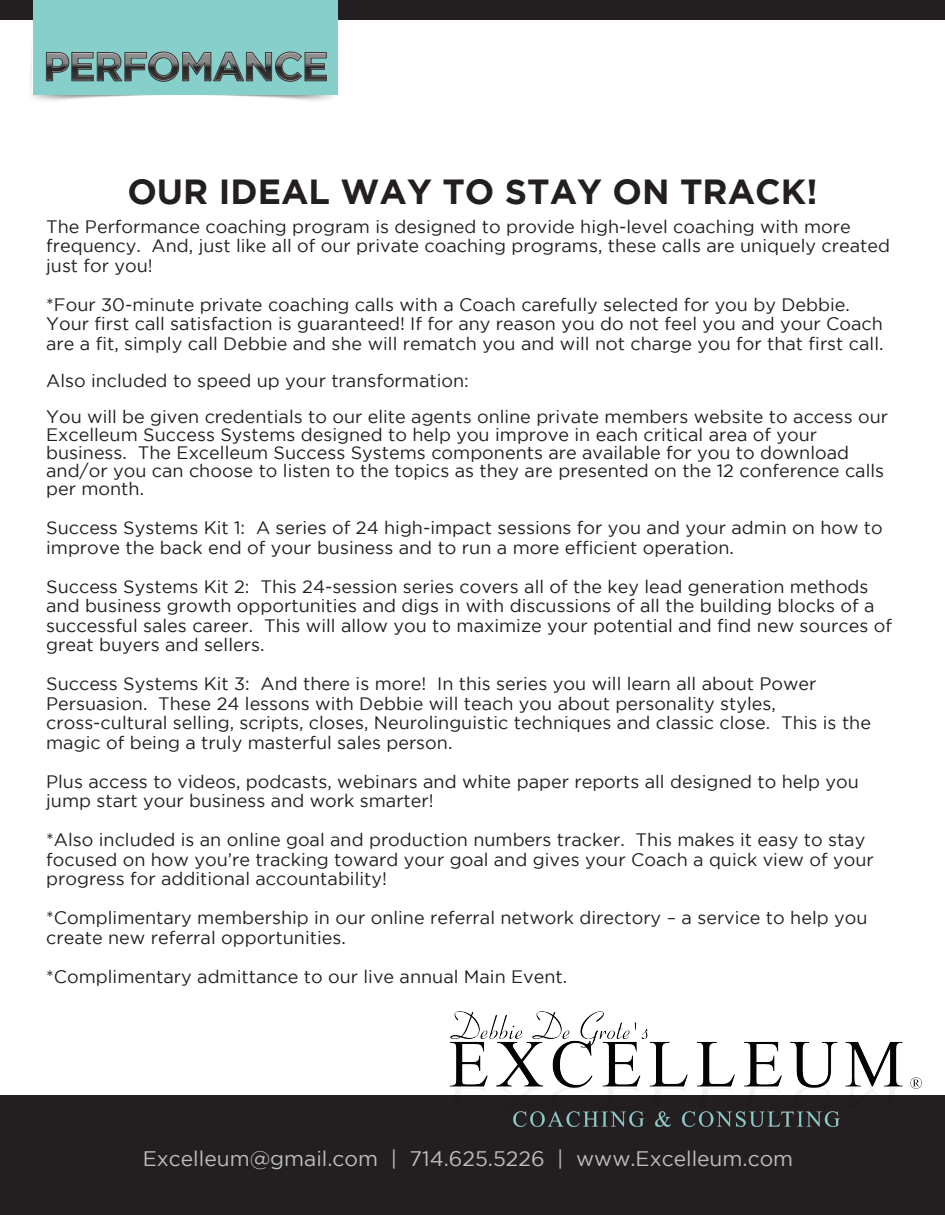
<style>
.page{position:relative;width:945px;height:1215px;background:#fff}
.page>*{position:absolute;margin:0;border:0;box-sizing:border-box;transform-origin:0 0}
.t1{font:700 34.8px "Gotham";color:#231f20}
.t2{font:21px "Gotham";color:#bcbdc0}
.t3{font:18px/19.5px "Gotham";color:#231f20}
</style>
<div class="page">
<div style="left:0;top:0;width:945px;height:20px;background:#231f20"></div>
<div style="left:0;top:1095px;width:945px;height:120px;background:#231f20"></div>
<img style="left:449px;top:1012px;width:472px;height:114px">
<div style="left:33px;top:0;width:305px;height:95px;background:#86cfca"></div>
<svg style="left:46px;top:51px;width:281px;height:31px"></svg>
<h1 class="t1" style="left:127px;top:171px;width:692px">OUR IDEAL WAY TO STAY ON TRACK!</h1>
<p class="t3" style="left:46px;top:216px;width:845px">The Performance coaching program is designed to provide high-level coaching with more frequency. And, just like all of our private coaching programs, these calls are uniquely created just for you!</p>
<p class="t3" style="left:46px;top:294px;width:839px">*Four 30-minute private coaching calls with a Coach carefully selected for you by Debbie.<br>Your first call satisfaction is guaranteed! If for any reason you do not feel you and your Coach are a fit, simply call Debbie and she will rematch you and will not charge you for that first call.</p>
<p class="t3" style="left:46px;top:363px;width:844px;line-height:36px">Also included to speed up your transformation:<br>You will be given credentials to our elite agents online private members website to access our</p>
<p class="t3" style="left:46px;top:426px;width:840px;line-height:18px">Excelleum Success Systems designed to help you improve in each critical area of your business. The Excelleum Success Systems components are available for you to download and/or you can choose to listen to the topics as they are presented on the 12 conference calls per month.</p>
<p class="t3" style="left:46px;top:518px;width:838px">Success Systems Kit 1: A series of 24 high-impact sessions for you and your admin on how to improve the back end of your business and to run a more efficient operation.</p>
<p class="t3" style="left:46px;top:576px;width:847px">Success Systems Kit 2: This 24-session series covers all of the key lead generation methods and business growth opportunities and digs in with discussions of all the building blocks of a successful sales career. This will allow you to maximize your potential and find new sources of great buyers and sellers.</p>
<p class="t3" style="left:46px;top:674px;width:826px">Success Systems Kit 3: And there is more! In this series you will learn all about Power Persuasion. These 24 lessons with Debbie will teach you about personality styles, cross-cultural selling, scripts, closes, Neurolinguistic techniques and classic close. This is the magic of being a truly masterful sales person.</p>
<p class="t3" style="left:46px;top:771px;width:814px">Plus access to videos, podcasts, webinars and white paper reports all designed to help you jump start your business and work smarter!</p>
<p class="t3" style="left:46px;top:830px;width:829px">*Also included is an online goal and production numbers tracker. This makes it easy to stay focused on how you’re tracking toward your goal and gives your Coach a quick view of your progress for additional accountability!</p>
<p class="t3" style="left:46px;top:908px;width:823px">*Complimentary membership in our online referral network directory – a service to help you create new referral opportunities.</p>
<p class="t3" style="left:46px;top:966px;width:523px">*Complimentary admittance to our live annual Main Event.</p>
<p class="t2" style="left:143px;top:1147px;width:652px">Excelleum@gmail.com | 714.625.5226 | www.Excelleum.com</p>
</div>
